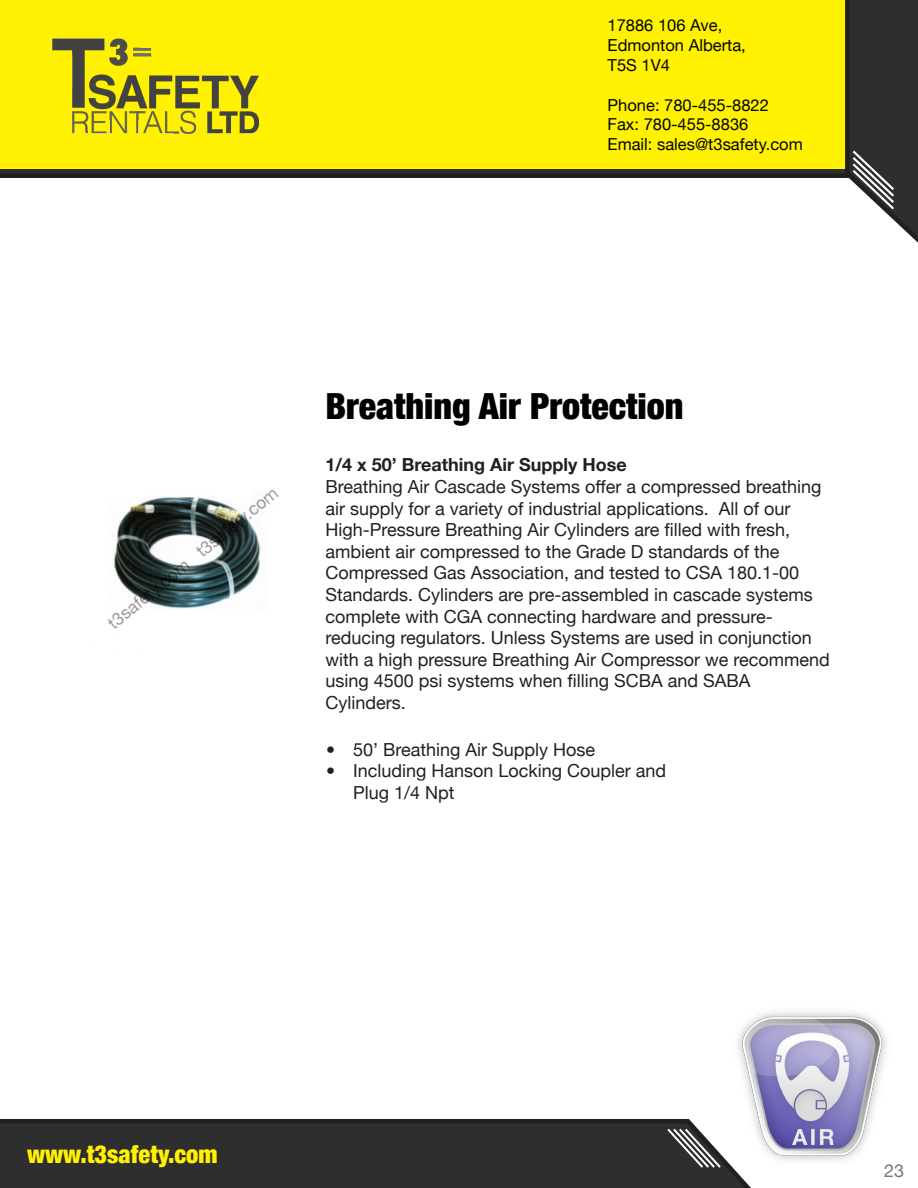
<style>
.page{position:relative;width:918px;height:1188px;background:#fff}
.page>*{position:absolute;margin:0;border:0;box-sizing:border-box;transform-origin:0 0}
.t1{font:900 condensed 36px "Helvetica Neue";color:#000}
.t2{font:900 condensed 24.45px "Helvetica Neue";color:#fff101}
.t3{font:18px/21.6px "Helvetica Neue";color:#231f20}
.t4{font:700 18px "Helvetica Neue";color:#231f20}
.t5{font:18px "Helvetica Neue";color:#76787b}
.t6{font:16.5px "Helvetica Neue";color:#040503}
</style>
<div class="page">
<svg style="left:0;top:0;width:918px;height:243px"></svg>
<div style="left:0;top:1119px;width:751px;height:69px;background:#2e2e2e"></div>
<svg style="left:667px;top:1129px;width:54px;height:39px"></svg>
<img style="left:40px;top:23px;width:231px;height:123px">
<img style="left:107px;top:489px;width:172px;height:140px">
<img style="left:721px;top:1012px;width:166px;height:168px">
<p class="t6" style="left:608px;top:11px;width:116px">17886 106 Ave,</p>
<p class="t6" style="left:608px;top:31px;width:140px">Edmonton Alberta,</p>
<p class="t6" style="left:608px;top:51px;width:64px">T5S 1V4</p>
<p class="t6" style="left:608px;top:91px;width:163px">Phone: 780-455-8822</p>
<p class="t6" style="left:608px;top:110px;width:142px">Fax: 780-455-8836</p>
<p class="t6" style="left:608px;top:130px;width:197px">Email: sales@t3safety.com</p>
<p class="t1" style="left:325px;top:377px;width:360px">Breathing Air Protection</p>
<p class="t4" style="left:325px;top:449px;width:303px">1/4 x 50’ Breathing Air Supply Hose</p>
<p class="t3" style="left:325px;top:474px;width:506px">Breathing Air Cascade Systems offer a compressed breathing air supply for a variety of industrial applications. All of our High-Pressure Breathing Air Cylinders are filled with fresh, ambient air compressed to the Grade D standards of the Compressed Gas Association, and tested to CSA 180.1-00<br>Standards. Cylinders are pre-assembled in cascade systems complete with CGA connecting hardware and pressure&shy;reducing regulators. Unless Systems are used in conjunction with a high pressure Breathing Air Compressor we recommend using 4500 psi systems when filling SCBA and SABA Cylinders.</p>
<p class="t3" style="left:326px;top:737px;width:271px">• 50’ Breathing Air Supply Hose</p>
<p class="t3" style="left:353px;top:759px;width:315px;text-indent:-27px">• Including Hanson Locking Coupler and<br>Plug 1/4 Npt</p>
<p class="t2" style="left:27px;top:1134px;width:192px">www.t3safety.com</p>
<p class="t5" style="left:884px;top:1155px;width:22px">23</p>
</div>
